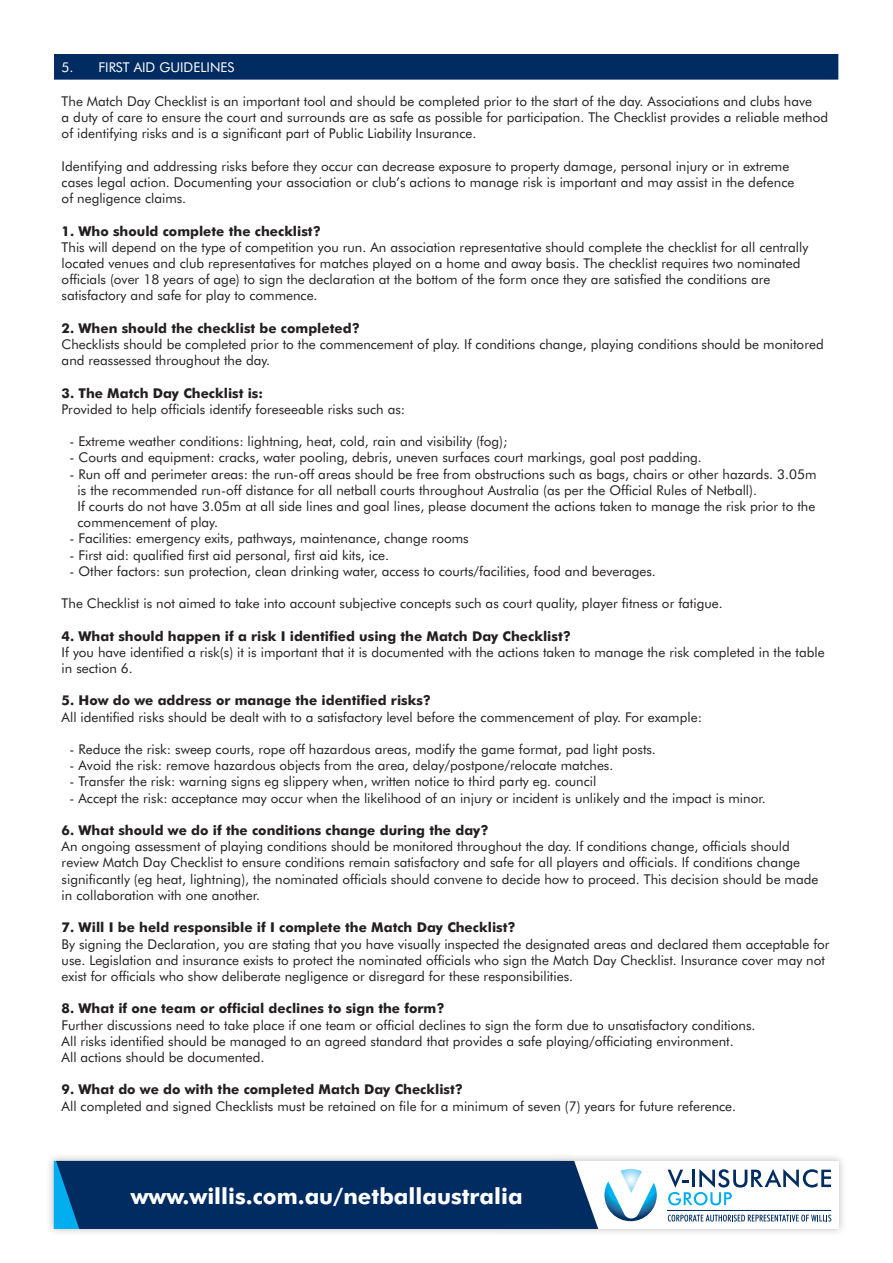
<style>
.page{position:relative;width:893px;height:1263px;background:#fff}
.page>*{position:absolute;margin:0;border:0;box-sizing:border-box;transform-origin:0 0}
.t1{font:700 22.2px "Futura BT";color:#fff}
.t2{font:13.5px/16.2px "Futura BT";color:#231f20}
.t3{font:700 13.5px "Futura BT";color:#231f20}
.t4{font:13.5px "Futura BT";color:#fff}
</style>
<div class="page">
<div style="left:54px;top:54px;width:784px;height:26px;background:#002c62"></div>
<div style="left:46px;top:1153px;width:801px;height:84px;background:#231f20;opacity:.3"></div>
<div style="left:498px;top:1161px;width:341px;height:68px;background:#fff"></div>
<div style="left:56px;top:1161px;width:542px;height:68px;background:#002c62"></div>
<svg style="left:668px;top:1214px;width:163px;height:7px"></svg>
<hr style="left:668px;top:1209px;width:163px;height:1px;background:#002c62">
<svg style="left:668px;top:1169px;width:163px;height:36px"></svg>
<svg style="left:604px;top:1181px;width:53px;height:40px"></svg>
<svg style="left:620px;top:1169px;width:22px;height:3px"></svg>
<p class="t4" style="left:62px;top:59px;width:13px">5.</p>
<p class="t4" style="left:98px;top:59px;width:138px">FIRST AID GUIDELINES</p>
<p class="t2" style="left:62px;top:93px;width:768px">The Match Day Checklist is an important tool and should be completed prior to the start of the day. Associations and clubs have<br>a duty of care to ensure the court and surrounds are as safe as possible for participation. The Checklist provides a reliable method of identifying risks and is a significant part of Public Liability Insurance.</p>
<p class="t2" style="left:62px;top:158px;width:734px">Identifying and addressing risks before they occur can decrease exposure to property damage, personal injury or in extreme cases legal action. Documenting your association or club’s actions to manage risk is important and may assist in the defence of negligence claims.</p>
<p class="t3" style="left:62px;top:223px;width:261px">1. Who should complete the checklist?</p>
<p class="t2" style="left:62px;top:239px;width:748px">This will depend on the type of competition you run. An association representative should complete the checklist for all centrally located venues and club representatives for matches played on a home and away basis. The checklist requires two nominated</p>
<p class="t2" style="left:62px;top:271px;width:710px">officials (over 18 years of age) to sign the declaration at the bottom of the form once they are satisfied the conditions are satisfactory and safe for play to commence.</p>
<p class="t3" style="left:62px;top:320px;width:300px">2. When should the checklist be completed?</p>
<p class="t2" style="left:62px;top:336px;width:764px">Checklists should be completed prior to the commencement of play. If conditions change, playing conditions should be monitored and reassessed throughout the day.</p>
<p class="t3" style="left:62px;top:385px;width:203px">3. The Match Day Checklist is:</p>
<p class="t2" style="left:62px;top:401px;width:345px">Provided to help officials identify foreseeable risks such as:</p>
<p class="t2" style="left:70px;top:433px;width:439px">- Extreme weather conditions: lightning, heat, cold, rain and visibility (fog);</p>
<p class="t2" style="left:70px;top:449px;width:633px">- Courts and equipment: cracks, water pooling, debris, uneven surfaces court markings, goal post padding.</p>
<p class="t2" style="left:78px;top:466px;width:740px;text-indent:-8px">- Run off and perimeter areas: the run-off areas should be free from obstructions such as bags, chairs or other hazards. 3.05m is the recommended run-off distance for all netball courts throughout Australia (as per the Official Rules of Netball).<br>If courts do not have 3.05m at all side lines and goal lines, please document the actions taken to manage the risk prior to the commencement of play.</p>
<p class="t2" style="left:70px;top:530px;width:401px">- Facilities: emergency exits, pathways, maintenance, change rooms</p>
<p class="t2" style="left:70px;top:547px;width:321px">- First aid: qualified first aid personal, first aid kits, ice.</p>
<p class="t2" style="left:70px;top:563px;width:588px">- Other factors: sun protection, clean drinking water, access to courts/facilities, food and beverages.</p>
<p class="t2" style="left:62px;top:595px;width:663px">The Checklist is not aimed to take into account subjective concepts such as court quality, player fitness or fatigue.</p>
<p class="t3" style="left:62px;top:628px;width:511px">4. What should happen if a risk I identified using the Match Day Checklist?</p>
<p class="t2" style="left:62px;top:644px;width:764px">If you have identified a risk(s) it is important that it is documented with the actions taken to manage the risk completed in the table in section 6.</p>
<p class="t3" style="left:62px;top:692px;width:371px">5. How do we address or manage the identified risks?</p>
<p class="t2" style="left:62px;top:709px;width:642px">All identified risks should be dealt with to a satisfactory level before the commencement of play. For example:</p>
<p class="t2" style="left:70px;top:741px;width:588px">- Reduce the risk: sweep courts, rope off hazardous areas, modify the game format, pad light posts.</p>
<p class="t2" style="left:70px;top:757px;width:545px">- Avoid the risk: remove hazardous objects from the area, delay/postpone/relocate matches.</p>
<p class="t2" style="left:70px;top:773px;width:528px">- Transfer the risk: warning signs eg slippery when, written notice to third party eg. council</p>
<p class="t2" style="left:70px;top:790px;width:698px">- Accept the risk: acceptance may occur when the likelihood of an injury or incident is unlikely and the impact is minor.</p>
<p class="t3" style="left:62px;top:822px;width:428px">6. What should we do if the conditions change during the day?</p>
<p class="t2" style="left:62px;top:838px;width:758px">An ongoing assessment of playing conditions should be monitored throughout the day. If conditions change, officials should review Match Day Checklist to ensure conditions remain satisfactory and safe for all players and officials. If conditions change significantly (eg heat, lightning), the nominated officials should convene to decide how to proceed. This decision should be made in collaboration with one another.</p>
<p class="t3" style="left:62px;top:919px;width:455px">7. Will I be held responsible if I complete the Match Day Checklist?</p>
<p class="t2" style="left:62px;top:935px;width:769px">By signing the Declaration, you are stating that you have visually inspected the designated areas and declared them acceptable for use. Legislation and insurance exists to protect the nominated officials who sign the Match Day Checklist. Insurance cover may not exist for officials who show deliberate negligence or disregard for these responsibilities.</p>
<p class="t3" style="left:62px;top:1000px;width:384px">8. What if one team or official declines to sign the form?</p>
<p class="t2" style="left:62px;top:1016px;width:695px">Further discussions need to take place if one team or official declines to sign the form due to unsatisfactory conditions.</p>
<p class="t2" style="left:62px;top:1033px;width:673px">All risks identified should be managed to an agreed standard that provides a safe playing/officiating environment.</p>
<p class="t2" style="left:62px;top:1049px;width:204px">All actions should be documented.</p>
<p class="t3" style="left:62px;top:1081px;width:403px">9. What do we do with the completed Match Day Checklist?</p>
<p class="t2" style="left:62px;top:1097px;width:676px">All completed and signed Checklists must be retained on file for a minimum of seven (7) years for future reference.</p>
<p class="t1" style="left:131px;top:1182px;width:393px">www.willis.com.au/netballaustralia</p>
</div>
